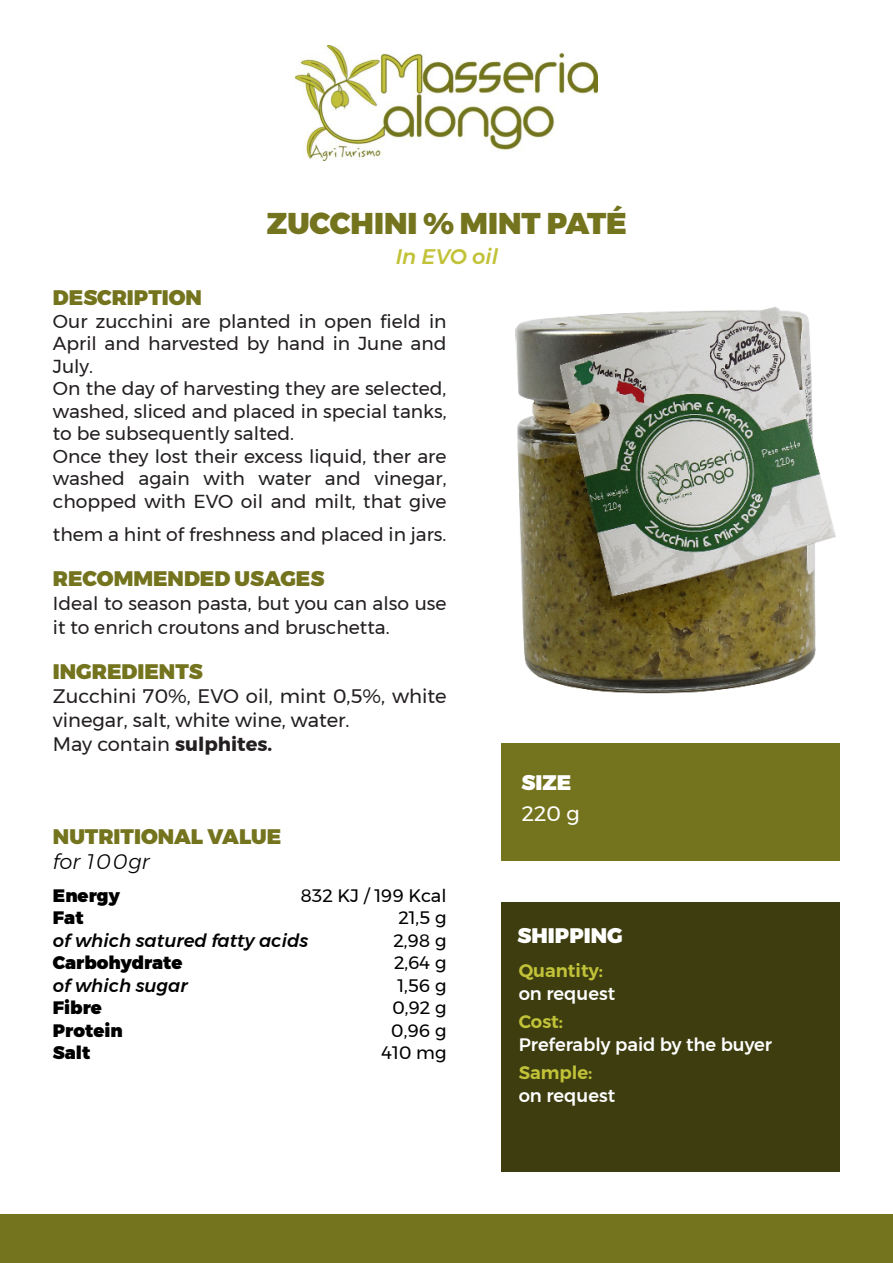
<style>
.page{position:relative;width:893px;height:1263px;background:#fff}
.page>*{position:absolute;margin:0;border:0;box-sizing:border-box;transform-origin:0 0}
.t1{font:900 30px "Montserrat";color:#74741e}
.t2{font:900 21px "Montserrat";color:#74741e}
.t3{font:900 21px "Montserrat";color:#fff}
.t4{font:italic 300 21px "Montserrat";color:#000}
.t5{font:italic 500 21px "Montserrat";color:#c1c238}
.t6{font:21px "Montserrat";color:#fff}
.t7{font:19.5px/24px "Montserrat";color:#231f20}
.t8{font:18.75px/22.5px "Montserrat";color:#231f20;text-align:justify}
.t9{font:18px "Montserrat";color:#000001}
.t10{font:500 18px "Montserrat";color:#fff}
.t11{font:900 18px "Montserrat";color:#000001}
.t12{font:italic 500 18px "Montserrat";color:#000001}
.t13{font:600 18px "Montserrat";color:#c1c238}
.s1{font-weight:700}
</style>
<div class="page">
<div style="left:0;top:1214px;width:893px;height:49px;background:#74741e"></div>
<img style="left:295px;top:45px;width:303px;height:115px">
<div style="left:501px;top:902px;width:339px;height:269px;background:#3d3d10"></div>
<div style="left:501px;top:743px;width:339px;height:118px;background:#74741e"></div>
<img style="left:515px;top:306px;width:321px;height:388px">
<p class="t1" style="left:267px;top:199px;width:362px">ZUCCHINI % MINT PATÉ</p>
<p class="t5" style="left:396px;top:241px;width:104px">In EVO oil</p>
<p class="t2" style="left:53px;top:280px;width:151px">DESCRIPTION</p>
<p class="t8" style="left:53px;top:310px;width:395px">Our zucchini are planted in open field in April and harvested by hand in June and July.</p>
<p class="t8" style="left:53px;top:377px;width:395px">On the day of harvesting they are selected, washed, sliced and placed in special tanks, to be subsequently salted.</p>
<p class="t8" style="left:53px;top:445px;width:395px">Once they lost their excess liquid, ther are washed again with water and vinegar, chopped with EVO oil and milt, that give</p>
<p class="t8" style="left:53px;top:523px;width:395px">them a hint of freshness and placed in jars.</p>
<p class="t2" style="left:53px;top:561px;width:273px">RECOMMENDED USAGES</p>
<p class="t8" style="left:53px;top:591px;width:395px;line-height:24px">Ideal to season pasta, but you can also use it to enrich croutons and bruschetta.</p>
<p class="t2" style="left:53px;top:654px;width:151px">INGREDIENTS</p>
<p class="t7" style="left:53px;top:684px;width:395px">Zucchini 70%, EVO oil, mint 0,5%, white vinegar, salt, white wine, water.</p>
<p class="t7" style="left:53px;top:732px;width:221px">May contain <span class="s1">sulphites.</span></p>
<p class="t2" style="left:53px;top:819px;width:230px">NUTRITIONAL VALUE</p>
<p class="t4" style="left:53px;top:845px;width:98px">for 100gr</p>
<p class="t11" style="left:53px;top:880px;width:68px">Energy</p>
<p class="t9" style="left:300px;top:881px;width:148px">832 KJ / 199 Kcal</p>
<p class="t11" style="left:53px;top:903px;width:32px">Fat</p>
<p class="t9" style="left:398px;top:904px;width:49px">21,5 g</p>
<p class="t12" style="left:53px;top:926px;width:257px">of which satured fatty acids</p>
<p class="t9" style="left:393px;top:926px;width:55px">2,98 g</p>
<p class="t11" style="left:53px;top:948px;width:131px">Carbohydrate</p>
<p class="t9" style="left:394px;top:949px;width:54px">2,64 g</p>
<p class="t12" style="left:53px;top:971px;width:136px">of which sugar</p>
<p class="t9" style="left:397px;top:971px;width:51px">1,56 g</p>
<p class="t11" style="left:53px;top:993px;width:51px">Fibre</p>
<p class="t9" style="left:392px;top:994px;width:56px">0,92 g</p>
<p class="t11" style="left:53px;top:1015px;width:71px">Protein</p>
<p class="t9" style="left:391px;top:1016px;width:57px">0,96 g</p>
<p class="t11" style="left:53px;top:1038px;width:39px">Salt</p>
<p class="t9" style="left:381px;top:1039px;width:67px">410 mg</p>
<p class="t3" style="left:521px;top:765px;width:51px">SIZE</p>
<p class="t6" style="left:522px;top:798px;width:60px">220 g</p>
<p class="t3" style="left:518px;top:918px;width:107px">SHIPPING</p>
<p class="t13" style="left:519px;top:957px;width:86px">Quantity:</p>
<p class="t10" style="left:519px;top:979px;width:98px">on request</p>
<p class="t13" style="left:519px;top:1008px;width:46px">Cost:</p>
<p class="t10" style="left:519px;top:1030px;width:255px">Preferably paid by the buyer</p>
<p class="t13" style="left:519px;top:1059px;width:75px">Sample:</p>
<p class="t10" style="left:519px;top:1081px;width:98px">on request</p>
</div>
